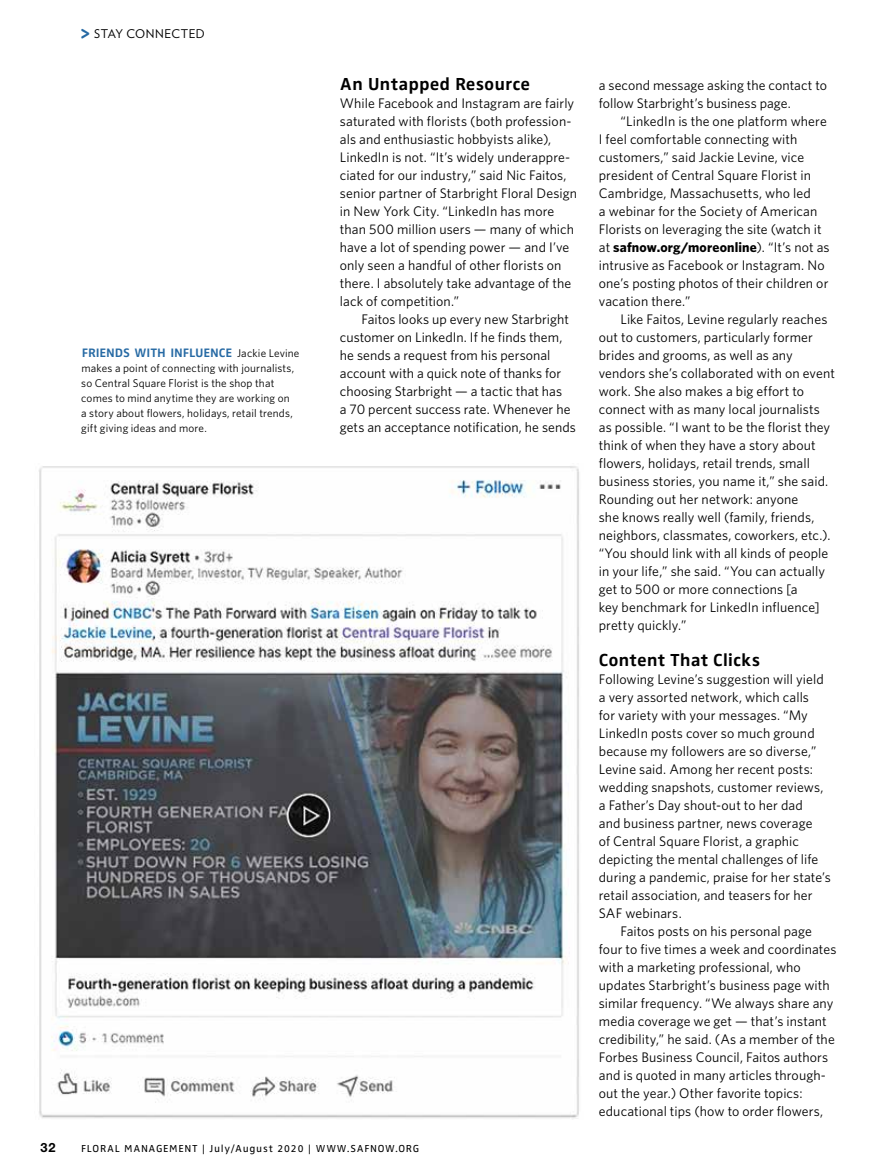
<style>
.page{position:relative;width:891px;height:1175px;background:#fff}
.page>*{position:absolute;margin:0;border:0;box-sizing:border-box;transform-origin:0 0}
.t1{font:700 18px "Zwo Corr Pro";color:#000}
.t2{font:13.8px/18px "Whitney";letter-spacing:.005em;color:#000}
.t3{font:700 12.75px "Zwo Corr Pro";letter-spacing:-.015em;color:#276aa4}
.t4{font:700 12.75px "Helvetica Neue LT Std";color:#000}
.t5{font:12px "Verlag";letter-spacing:.04em;color:#000}
.t6{font:11.25px/15px "Whitney";letter-spacing:.015em;color:#000}
.t7{font:10.5px "Zwo Corr Pro";letter-spacing:.055em;color:#000}
.s1{font-family:"Helvetica Rounded LT Std";font-weight:900;font-size:18.75px;color:#276aa4}
.s2{font-family:"Whitney";font-weight:400;font-size:11.25px;color:#000}
.s3{font-weight:700}
</style>
<div class="page">
<img style="left:39px;top:466px;width:540px;height:653px">
<p class="t5" style="left:81px;top:25px;width:125px"><span class="s1">&gt;</span> STAY CONNECTED</p>
<p class="t3" style="left:82px;top:343px;width:219px">FRIENDS WITH INFLUENCE <span class="s2">Jackie Levine</span></p>
<p class="t6" style="left:81px;top:361px;width:215px">makes a point of connecting with journalists, so Central Square Florist is the shop that comes to mind anytime they are working on a story about flowers, holidays, retail trends, gift giving ideas and more.</p>
<h1 class="t1" style="left:340px;top:70px;width:192px">An Untapped Resource</h1>
<p class="t2" style="left:340px;top:94px;width:239px">While Facebook and Instagram are fairly saturated with florists (both profession&shy;als and enthusiastic hobbyists alike), LinkedIn is not. “It’s widely underappre&shy;ciated for our industry,” said Nic Faitos, senior partner of Starbright Floral Design in New York City. “LinkedIn has more than 500 million users — many of which have a lot of spending power — and I’ve only seen a handful of other florists on there. I absolutely take advantage of the lack of competition.”</p>
<p class="t2" style="left:340px;top:310px;width:237px;text-indent:22px">Faitos looks up every new Starbright customer on LinkedIn. If he finds them, he sends a request from his personal account with a quick note of thanks for choosing Starbright — a tactic that has<br>a 70 percent success rate. Whenever he gets an acceptance notification, he sends</p>
<p class="t4" style="left:40px;top:1140px;width:17px">32</p>
<p class="t7" style="left:81px;top:1141px;width:340px">FLORAL MANAGEMENT | July/August 2020 | WWW.SAFNOW.ORG</p>
<p class="t2" style="left:599px;top:76px;width:230px">a second message asking the contact to follow Starbright’s business page.</p>
<p class="t2" style="left:599px;top:112px;width:232px;text-indent:22px">“LinkedIn is the one platform where I feel comfortable connecting with customers,” said Jackie Levine, vice president of Central Square Florist in Cambridge, Massachusetts, who led<br>a webinar for the Society of American Florists on leveraging the site (watch it at <span class="s3">safnow.org/moreonline</span>). “It’s not as intrusive as Facebook or Instagram. No one’s posting photos of their children or vacation there.”</p>
<p class="t2" style="left:599px;top:310px;width:238px;text-indent:22px">Like Faitos, Levine regularly reaches out to customers, particularly former brides and grooms, as well as any vendors she’s collaborated with on event work. She also makes a big effort to connect with as many local journalists as possible. “I want to be the florist they think of when they have a story about flowers, holidays, retail trends, small business stories, you name it,” she said.<br>Rounding out her network: anyone<br>she knows really well (family, friends, neighbors, classmates, coworkers, etc.). “You should link with all kinds of people in your life,” she said. “You can actually get to 500 or more connections [a<br>key benchmark for LinkedIn influence] pretty quickly.”</p>
<h1 class="t1" style="left:599px;top:646px;width:163px">Content That Clicks</h1>
<p class="t2" style="left:599px;top:670px;width:234px">Following Levine’s suggestion will yield a very assorted network, which calls<br>for variety with your messages. “My LinkedIn posts cover so much ground because my followers are so diverse,” Levine said. Among her recent posts: wedding snapshots, customer reviews, a Father’s Day shout-out to her dad<br>and business partner, news coverage<br>of Central Square Florist, a graphic depicting the mental challenges of life during a pandemic, praise for her state’s retail association, and teasers for her SAF webinars.</p>
<p class="t2" style="left:599px;top:922px;width:239px;text-indent:22px">Faitos posts on his personal page four to five times a week and coordinates with a marketing professional, who updates Starbright’s business page with similar frequency. “We always share any media coverage we get — that’s instant credibility,” he said. (As a member of the Forbes Business Council, Faitos authors and is quoted in many articles through&shy;out the year.) Other favorite topics: educational tips (how to order flowers,</p>
</div>
